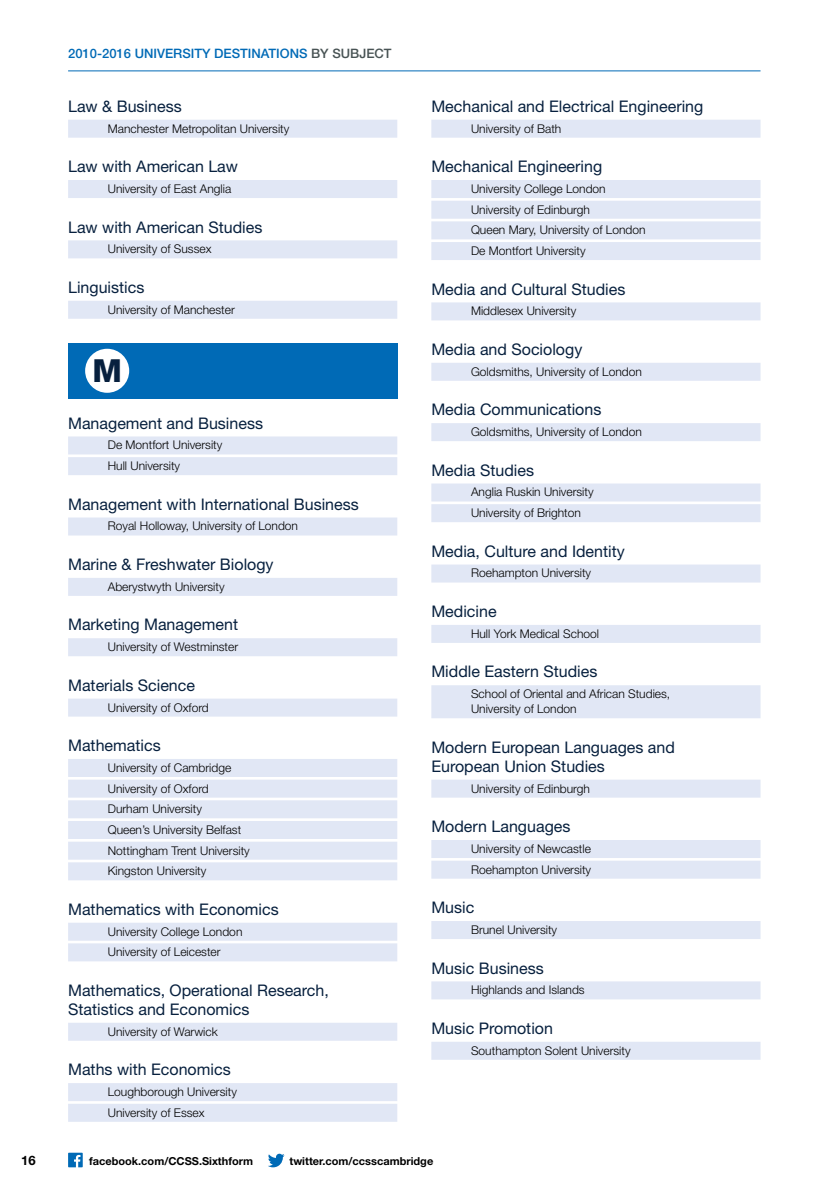
<style>
.page{position:relative;width:840px;height:1191px;background:#fff}
.page>*{position:absolute;margin:0;border:0;box-sizing:border-box;transform-origin:0 0}
.t1{font:800 31.8px "Helvetica Neue";color:#07203e}
.t2{font:16px/19px "Helvetica Neue";color:#07203e}
.t3{font:500 13px "Helvetica Neue";color:#006ab6}
.t4{font:500 13px "Helvetica Neue";color:#485354}
.t5{font:700 13px "Helvetica Neue";color:#000}
.t6{font:300 12px/20.6px "Helvetica Neue";color:#000}
.t7{font:700 11px "Helvetica Neue";color:#000}
</style>
<div class="page">
<svg style="left:268px;top:1153px;width:16px;height:14px"></svg>
<svg style="left:68px;top:1152px;width:15px;height:15px"></svg>
<hr style="left:68px;top:71px;width:692px;height:1px;background:#006ab6">
<div style="left:68px;top:120px;width:329px;height:18px;background:#e1e7f5"></div>
<div style="left:68px;top:180px;width:329px;height:18px;background:#e1e7f5"></div>
<div style="left:68px;top:240px;width:329px;height:18px;background:#e1e7f5"></div>
<div style="left:68px;top:301px;width:329px;height:18px;background:#e1e7f5"></div>
<div style="left:68px;top:436px;width:329px;height:18px;background:#e1e7f5"></div>
<div style="left:68px;top:457px;width:329px;height:18px;background:#e1e7f5"></div>
<div style="left:68px;top:517px;width:329px;height:18px;background:#e1e7f5"></div>
<div style="left:68px;top:578px;width:329px;height:18px;background:#e1e7f5"></div>
<div style="left:68px;top:638px;width:329px;height:18px;background:#e1e7f5"></div>
<div style="left:68px;top:698px;width:329px;height:18px;background:#e1e7f5"></div>
<div style="left:68px;top:759px;width:329px;height:18px;background:#e1e7f5"></div>
<div style="left:68px;top:779px;width:329px;height:18px;background:#e1e7f5"></div>
<div style="left:68px;top:800px;width:329px;height:18px;background:#e1e7f5"></div>
<div style="left:68px;top:821px;width:329px;height:18px;background:#e1e7f5"></div>
<div style="left:68px;top:841px;width:329px;height:18px;background:#e1e7f5"></div>
<div style="left:68px;top:862px;width:329px;height:18px;background:#e1e7f5"></div>
<div style="left:68px;top:922px;width:329px;height:18px;background:#e1e7f5"></div>
<div style="left:68px;top:943px;width:329px;height:18px;background:#e1e7f5"></div>
<div style="left:68px;top:1022px;width:329px;height:18px;background:#e1e7f5"></div>
<div style="left:68px;top:1083px;width:329px;height:18px;background:#e1e7f5"></div>
<div style="left:68px;top:1103px;width:329px;height:18px;background:#e1e7f5"></div>
<div style="left:68px;top:343px;width:329px;height:55px;background:#006ab6"></div>
<div style="left:85px;top:349px;width:44px;height:44px;background:#fff;border-radius:50%"></div>
<div style="left:431px;top:120px;width:329px;height:18px;background:#e1e7f5"></div>
<div style="left:431px;top:180px;width:329px;height:18px;background:#e1e7f5"></div>
<div style="left:431px;top:201px;width:329px;height:18px;background:#e1e7f5"></div>
<div style="left:431px;top:221px;width:329px;height:18px;background:#e1e7f5"></div>
<div style="left:431px;top:242px;width:329px;height:18px;background:#e1e7f5"></div>
<div style="left:431px;top:302px;width:329px;height:18px;background:#e1e7f5"></div>
<div style="left:431px;top:363px;width:329px;height:18px;background:#e1e7f5"></div>
<div style="left:431px;top:423px;width:329px;height:18px;background:#e1e7f5"></div>
<div style="left:431px;top:483px;width:329px;height:18px;background:#e1e7f5"></div>
<div style="left:431px;top:504px;width:329px;height:18px;background:#e1e7f5"></div>
<div style="left:431px;top:564px;width:329px;height:18px;background:#e1e7f5"></div>
<div style="left:431px;top:625px;width:329px;height:18px;background:#e1e7f5"></div>
<div style="left:431px;top:685px;width:329px;height:33px;background:#e1e7f5"></div>
<div style="left:431px;top:779px;width:329px;height:18px;background:#e1e7f5"></div>
<div style="left:431px;top:840px;width:329px;height:18px;background:#e1e7f5"></div>
<div style="left:431px;top:860px;width:329px;height:18px;background:#e1e7f5"></div>
<div style="left:431px;top:921px;width:329px;height:18px;background:#e1e7f5"></div>
<div style="left:431px;top:981px;width:329px;height:18px;background:#e1e7f5"></div>
<div style="left:431px;top:1041px;width:329px;height:18px;background:#e1e7f5"></div>
<p class="t3" style="left:68px;top:46px;width:217px">2010-2016 UNIVERSITY DESTINATIONS</p>
<p class="t4" style="left:311px;top:46px;width:82px">BY SUBJECT</p>
<h2 class="t2" style="left:68px;top:96px;width:115px">Law &amp; Business</h2>
<p class="t6" style="left:108px;top:118px;width:183px">Manchester Metropolitan University</p>
<h2 class="t2" style="left:68px;top:157px;width:171px">Law with American Law</h2>
<p class="t6" style="left:108px;top:178px;width:125px">University of East Anglia</p>
<h2 class="t2" style="left:68px;top:217px;width:196px">Law with American Studies</h2>
<p class="t6" style="left:108px;top:238px;width:105px">University of Sussex</p>
<h2 class="t2" style="left:68px;top:277px;width:78px">Linguistics</h2>
<p class="t6" style="left:108px;top:299px;width:128px">University of Manchester</p>
<h1 class="t1" style="left:92px;top:352px;width:31px">M</h1>
<h2 class="t2" style="left:68px;top:413px;width:196px">Management and Business</h2>
<p class="t6" style="left:108px;top:434px;width:116px">De Montfort University<br>Hull University</p>
<h2 class="t2" style="left:68px;top:494px;width:292px">Management with International Business</h2>
<p class="t6" style="left:108px;top:515px;width:192px">Royal Holloway, University of London</p>
<h2 class="t2" style="left:68px;top:554px;width:207px">Marine &amp; Freshwater Biology</h2>
<p class="t6" style="left:108px;top:576px;width:118px">Aberystwyth University</p>
<h2 class="t2" style="left:68px;top:615px;width:171px">Marketing Management</h2>
<p class="t6" style="left:108px;top:636px;width:132px">University of Westminster</p>
<h2 class="t2" style="left:68px;top:675px;width:128px">Materials Science</h2>
<p class="t6" style="left:108px;top:696px;width:102px">University of Oxford</p>
<h2 class="t2" style="left:68px;top:735px;width:94px">Mathematics</h2>
<p class="t6" style="left:108px;top:757px;width:143px">University of Cambridge<br>University of Oxford<br>Durham University<br>Queen’s University Belfast<br>Nottingham Trent University<br>Kingston University</p>
<h2 class="t2" style="left:68px;top:899px;width:212px">Mathematics with Economics</h2>
<p class="t6" style="left:108px;top:920px;width:136px">University College London<br>University of Leicester</p>
<h2 class="t2" style="left:68px;top:980px;width:262px">Mathematics, Operational Research,<br>Statistics and Economics</h2>
<p class="t6" style="left:108px;top:1020px;width:111px">University of Warwick</p>
<h2 class="t2" style="left:68px;top:1060px;width:164px">Maths with Economics</h2>
<p class="t6" style="left:108px;top:1081px;width:130px">Loughborough University<br>University of Essex</p>
<h2 class="t2" style="left:431px;top:96px;width:273px">Mechanical and Electrical Engineering</h2>
<p class="t6" style="left:471px;top:118px;width:92px">University of Bath</p>
<h2 class="t2" style="left:431px;top:157px;width:172px">Mechanical Engineering</h2>
<p class="t6" style="left:471px;top:178px;width:176px">University College London<br>University of Edinburgh<br>Queen Mary, University of London<br>De Montfort University</p>
<h2 class="t2" style="left:431px;top:279px;width:195px">Media and Cultural Studies</h2>
<p class="t6" style="left:471px;top:300px;width:107px">Middlesex University</p>
<h2 class="t2" style="left:431px;top:339px;width:152px">Media and Sociology</h2>
<p class="t6" style="left:471px;top:361px;width:172px">Goldsmiths, University of London</p>
<h2 class="t2" style="left:431px;top:400px;width:171px">Media Communications</h2>
<p class="t6" style="left:471px;top:421px;width:172px">Goldsmiths, University of London</p>
<h2 class="t2" style="left:431px;top:460px;width:104px">Media Studies</h2>
<p class="t6" style="left:471px;top:481px;width:124px">Anglia Ruskin University<br>University of Brighton</p>
<h2 class="t2" style="left:431px;top:541px;width:195px">Media, Culture and Identity</h2>
<p class="t6" style="left:471px;top:562px;width:122px">Roehampton University</p>
<h2 class="t2" style="left:431px;top:601px;width:67px">Medicine</h2>
<p class="t6" style="left:471px;top:623px;width:129px">Hull York Medical School</p>
<h2 class="t2" style="left:431px;top:662px;width:167px">Middle Eastern Studies</h2>
<p class="t6" style="left:471px;top:686px;width:200px;line-height:15px">School of Oriental and African Studies,<br>University of London</p>
<h2 class="t2" style="left:431px;top:737px;width:245px">Modern European Languages and<br>European Union Studies</h2>
<p class="t6" style="left:471px;top:777px;width:120px">University of Edinburgh</p>
<h2 class="t2" style="left:431px;top:816px;width:140px">Modern Languages</h2>
<p class="t6" style="left:471px;top:838px;width:122px">University of Newcastle<br>Roehampton University</p>
<h2 class="t2" style="left:431px;top:897px;width:44px">Music</h2>
<p class="t6" style="left:471px;top:919px;width:88px">Brunel University</p>
<h2 class="t2" style="left:431px;top:958px;width:114px">Music Business</h2>
<p class="t6" style="left:471px;top:979px;width:115px">Highlands and Islands</p>
<h2 class="t2" style="left:431px;top:1018px;width:123px">Music Promotion</h2>
<p class="t6" style="left:471px;top:1039px;width:161px">Southampton Solent University</p>
<p class="t5" style="left:21px;top:1152px;width:16px">16</p>
<p class="t7" style="left:89px;top:1154px;width:165px">facebook.com/CCSS.Sixthform</p>
<p class="t7" style="left:289px;top:1154px;width:145px">twitter.com/ccsscambridge</p>
</div>
